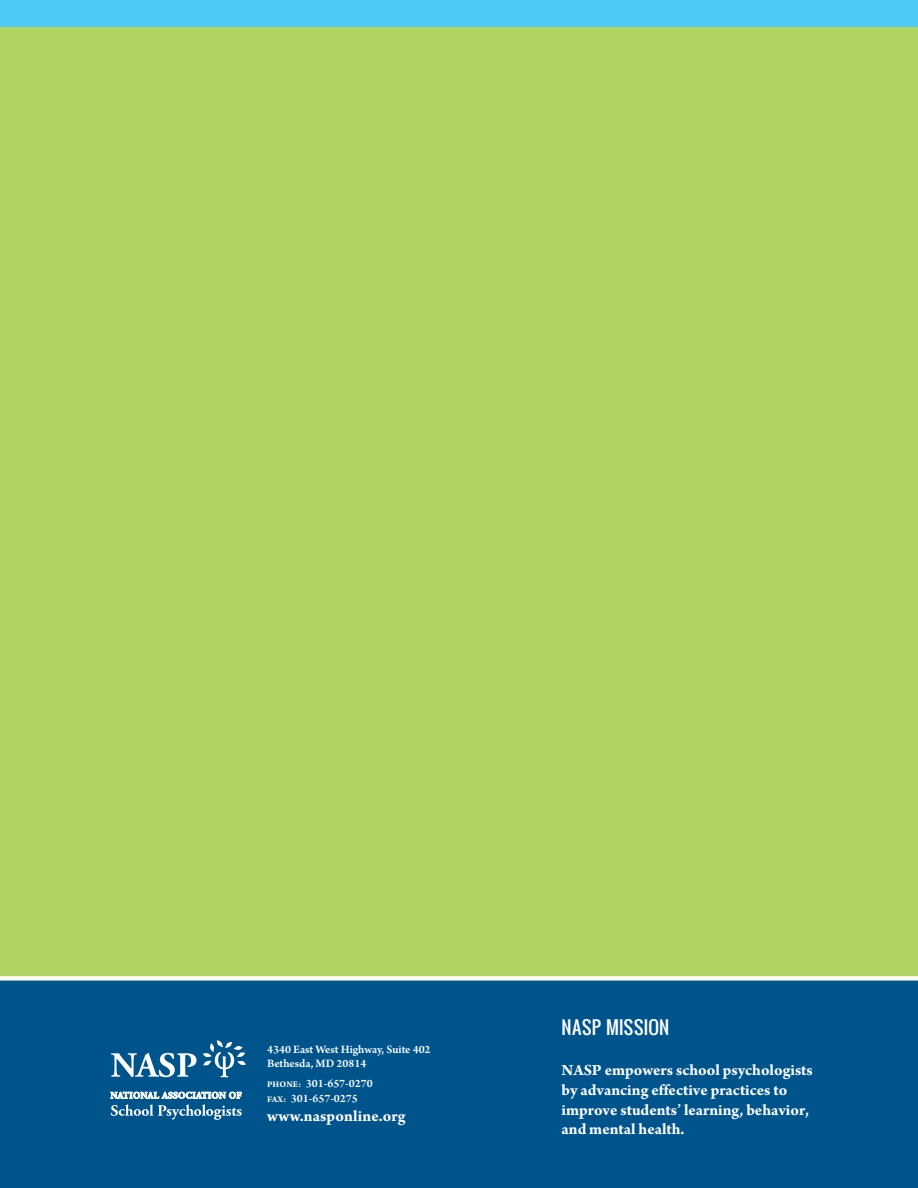
<style>
.page{position:relative;width:918px;height:1188px;background:#fff}
.page>*{position:absolute;margin:0;border:0;box-sizing:border-box;transform-origin:0 0}
.t1{font:18px "Oswald";color:#fff}
.t2{font:700 16.5px/19.8px "Arno Pro";color:#fff}
.address_block_2_tabb{font:600 12px/14.4px "Arno Pro";color:#fff}
.s1{font-weight:700;font-size:9px}
</style>
<div class="page">
<div style="left:0;top:0;width:918px;height:1022px;background:#b0d461"></div>
<div style="left:0;top:976px;width:918px;height:212px;background:#00548c"></div>
<div style="left:0;top:976px;width:918px;height:5px;background:#fff8f0"></div>
<svg style="left:110px;top:1091px;width:132px;height:29px"></svg>
<svg style="left:111px;top:1053px;width:85px;height:24px"></svg>
<svg style="left:203px;top:1040px;width:43px;height:37px"></svg>
<div style="left:0;top:0;width:918px;height:27px;background:#4fc9f5"></div>
<p class="address_block_2_tabb" style="left:267px;top:1043px;width:165px">4340 East West Highway, Suite 402<br>Bethesda, MD 20814</p>
<p class="address_block_2_tabb" style="left:267px;top:1077px;width:107px"><span class="s1">PHONE:</span> 301-657-0270</p>
<p class="address_block_2_tabb" style="left:267px;top:1092px;width:92px"><span class="s1">FAX:</span> 301-657-0275</p>
<p class="t2" style="left:267px;top:1107px;width:140px">www.nasponline.org</p>
<p class="t1" style="left:562px;top:1014px;width:109px">NASP MISSION</p>
<p class="t2" style="left:562px;top:1061px;width:253px">NASP empowers school psychologists by advancing effective practices to improve students’ learning, behavior, and mental health.</p>
</div>
